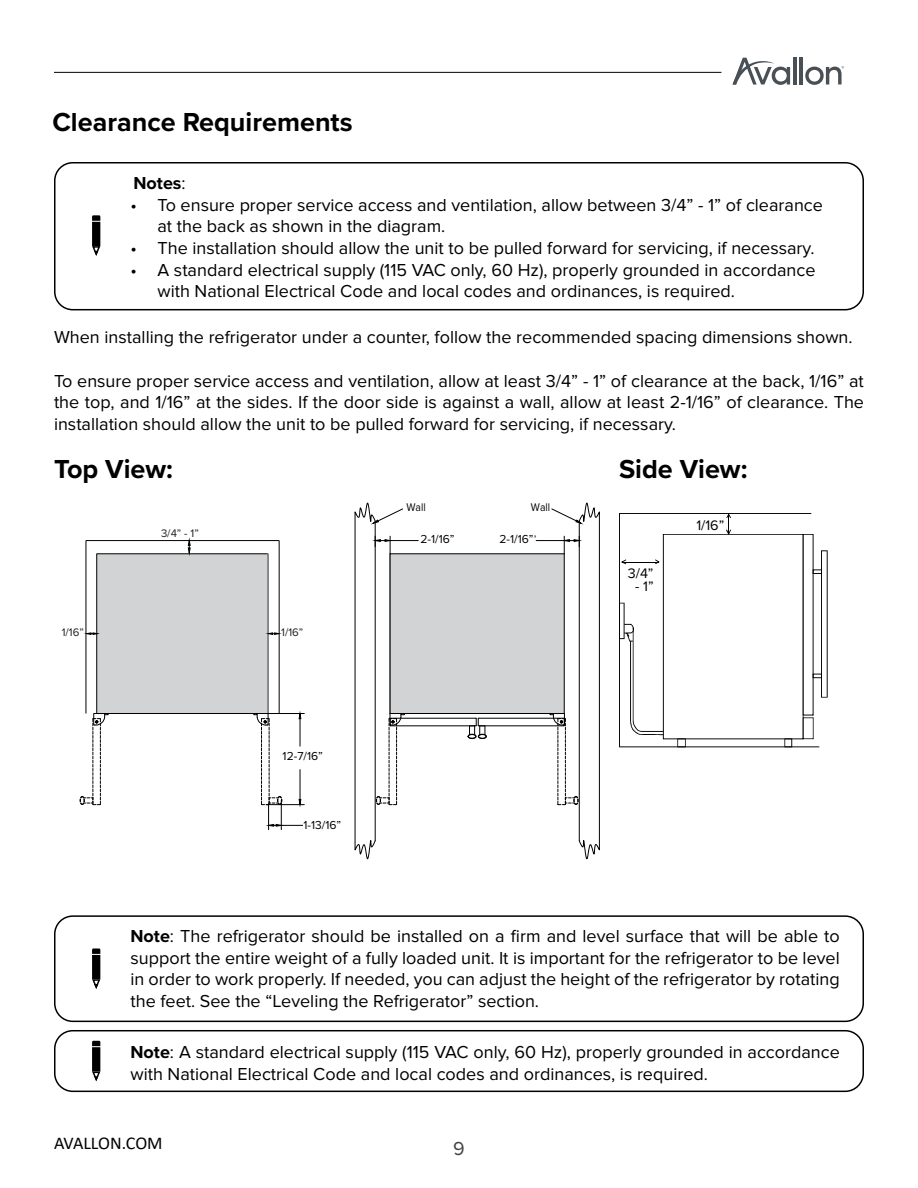
<style>
.page{position:relative;width:918px;height:1188px;background:#fff}
.page>*{position:absolute;margin:0;border:0;box-sizing:border-box;transform-origin:0 0}
.t1{font:700 27px "Proxima Nova";color:#000}
.t2{font:19.5px "Proxima Nova";color:#414042}
.t3{font:18px/21.6px "Proxima Nova";color:#000}
.t4{font:18px "Calibri";letter-spacing:-.005em;color:#000}
.t5{font:700 18px "Proxima Nova";color:#000}
.t6{font:14.25px "Proxima Nova";color:#000}
.t7{font:12.6px "Proxima Nova";color:#010101;scale:.83 1}
.t8{font:12px "Proxima Nova";color:#000}
.t9{font:11.55px "Proxima Nova";color:#010101;scale:.9 1}
.t10{font:11.25px "Proxima Nova";color:#231f20}
.t11{font:5.85px "Proxima Nova";color:#484f55}
.s1{font-weight:400}
.s2{font-weight:700}
</style>
<div class="page">
<hr style="left:793px;top:57px;width:4px;height:27px;background:#484f55">
<hr style="left:800px;top:57px;width:3px;height:27px;background:#484f55">
<svg style="left:733px;top:58px;width:109px;height:27px"></svg>
<hr style="left:54px;top:72px;width:667px;height:1px;background:#000">
<svg style="left:619px;top:514px;width:209px;height:233px"></svg>
<svg style="left:92px;top:215px;width:8px;height:6px"></svg>
<svg style="left:92px;top:245px;width:9px;height:11px"></svg>
<div style="left:92px;top:222px;width:8px;height:24px;background:#000101"></div>
<hr style="left:268px;top:554px;width:1px;height:160px;background:#000">
<div style="left:96px;top:554px;width:171px;height:160px;background:#d1d3d4;border:1px solid #000"></div>
<div style="left:390px;top:554px;width:174px;height:160px;background:#d1d3d4;border:1px solid #000"></div>
<hr style="left:479px;top:726px;width:85px;height:1px;background:#000">
<hr style="left:479px;top:718px;width:85px;height:1px;background:#000">
<svg style="left:536px;top:503px;width:64px;height:356px"></svg>
<hr style="left:390px;top:726px;width:86px;height:1px;background:#000">
<hr style="left:390px;top:718px;width:86px;height:1px;background:#000">
<svg style="left:467px;top:718px;width:20px;height:21px"></svg>
<svg style="left:355px;top:502px;width:63px;height:357px"></svg>
<svg style="left:253px;top:713px;width:51px;height:117px"></svg>
<svg style="left:80px;top:713px;width:29px;height:92px"></svg>
<hr style="left:86px;top:541px;width:1px;height:173px;background:#000">
<hr style="left:86px;top:540px;width:193px;height:1px;background:#000">
<hr style="left:279px;top:541px;width:1px;height:173px;background:#000">
<svg style="left:188px;top:539px;width:3px;height:15px"></svg>
<svg style="left:268px;top:632px;width:12px;height:3px"></svg>
<svg style="left:86px;top:632px;width:12px;height:3px"></svg>
<div style="left:283px;top:751px;width:41px;height:16px;background:#fff"></div>
<div style="left:303px;top:819px;width:42px;height:19px;background:#fff"></div>
<div style="left:54px;top:162px;width:810px;height:148px;border:2px solid #000;border-radius:18px"></div>
<div style="left:54px;top:915px;width:810px;height:107px;border:2px solid #000;border-radius:18px"></div>
<div style="left:54px;top:1030px;width:810px;height:62px;border:2px solid #000;border-radius:18px"></div>
<svg style="left:92px;top:948px;width:8px;height:6px"></svg>
<svg style="left:92px;top:978px;width:9px;height:11px"></svg>
<div style="left:92px;top:955px;width:8px;height:24px;background:#000101"></div>
<svg style="left:92px;top:1041px;width:8px;height:5px"></svg>
<svg style="left:92px;top:1070px;width:9px;height:12px"></svg>
<div style="left:92px;top:1047px;width:8px;height:25px;background:#000101"></div>
<h1 class="t1" style="left:52px;top:102px;width:302px">Clearance Requirements</h1>
<p class="t5" style="left:133px;top:170px;width:54px">Notes<span class="s1">:</span></p>
<p class="t3" style="left:158px;top:194px;width:667px;text-indent:-27px">• To ensure proper service access and ventilation, allow between 3/4” - 1” of clearance at the back as shown in the diagram.</p>
<p class="t3" style="left:130px;top:238px;width:686px">• The installation should allow the unit to be pulled forward for servicing, if necessary.</p>
<p class="t3" style="left:158px;top:259px;width:660px;text-indent:-27px">• A standard electrical supply (115 VAC only, 60 Hz), properly grounded in accordance with National Electrical Code and local codes and ordinances, is required.</p>
<p class="t11" style="left:841px;top:65px;width:4px">®</p>
<p class="t3" style="left:54px;top:327px;width:800px">When installing the refrigerator under a counter, follow the recommended spacing dimensions shown.</p>
<p class="t3" style="left:54px;top:370px;width:812px;text-align:justify">To ensure proper service access and ventilation, allow at least 3/4” - 1” of clearance at the back, 1/16” at the top, and 1/16” at the sides. If the door side is against a wall, allow at least 2-1/16” of clearance. The installation should allow the unit to be pulled forward for servicing, if necessary.</p>
<h1 class="t1" style="left:54px;top:449px;width:121px">Top View:</h1>
<h1 class="t1" style="left:619px;top:449px;width:130px">Side View:</h1>
<p class="t9" style="left:531px;top:501px;width:23px">Wall</p>
<p class="t10" style="left:505px;top:533px;width:34px">2-1/16”</p>
<p class="t9" style="left:406px;top:501px;width:23px">Wall</p>
<p class="t10" style="left:421px;top:533px;width:34px">2-1/16”</p>
<p class="t6" style="left:696px;top:517px;width:29px">1/16”</p>
<p class="t10" style="left:161px;top:527px;width:39px">3/4” - 1”</p>
<p class="t8" style="left:420px;top:532px;width:36px">2-1/16”</p>
<p class="t8" style="left:499px;top:532px;width:36px">2-1/16”</p>
<p class="t10" style="left:62px;top:626px;width:24px">1/16”</p>
<p class="t10" style="left:281px;top:626px;width:24px">1/16”</p>
<p class="t8" style="left:283px;top:750px;width:42px">12-7/16”</p>
<p class="t10" style="left:283px;top:751px;width:39px">12-7/16”</p>
<p class="t7" style="left:306px;top:817px;width:41px">1-13/16”</p>
<p class="t8" style="left:303px;top:818px;width:39px">1-13/16”</p>
<p class="t6" style="left:628px;top:565px;width:27px">3/4”</p>
<p class="t6" style="left:635px;top:578px;width:20px">- 1”</p>
<p class="t3" style="left:130px;top:926px;width:711px;text-align:justify"><span class="s2">Note</span>: The refrigerator should be installed on a firm and level surface that will be able to support the entire weight of a fully loaded unit. It is important for the refrigerator to be level in order to work properly. If needed, you can adjust the height of the refrigerator by rotating the feet. See the “Leveling the Refrigerator” section.</p>
<p class="t3" style="left:130px;top:1042px;width:711px"><span class="s2">Note</span>: A standard electrical supply (115 VAC only, 60 Hz), properly grounded in accordance with National Electrical Code and local codes and ordinances, is required.</p>
<p class="t4" style="left:54px;top:1131px;width:110px">AVALLON.COM</p>
<p class="t2" style="left:453px;top:1137px;width:13px">9</p>
</div>
